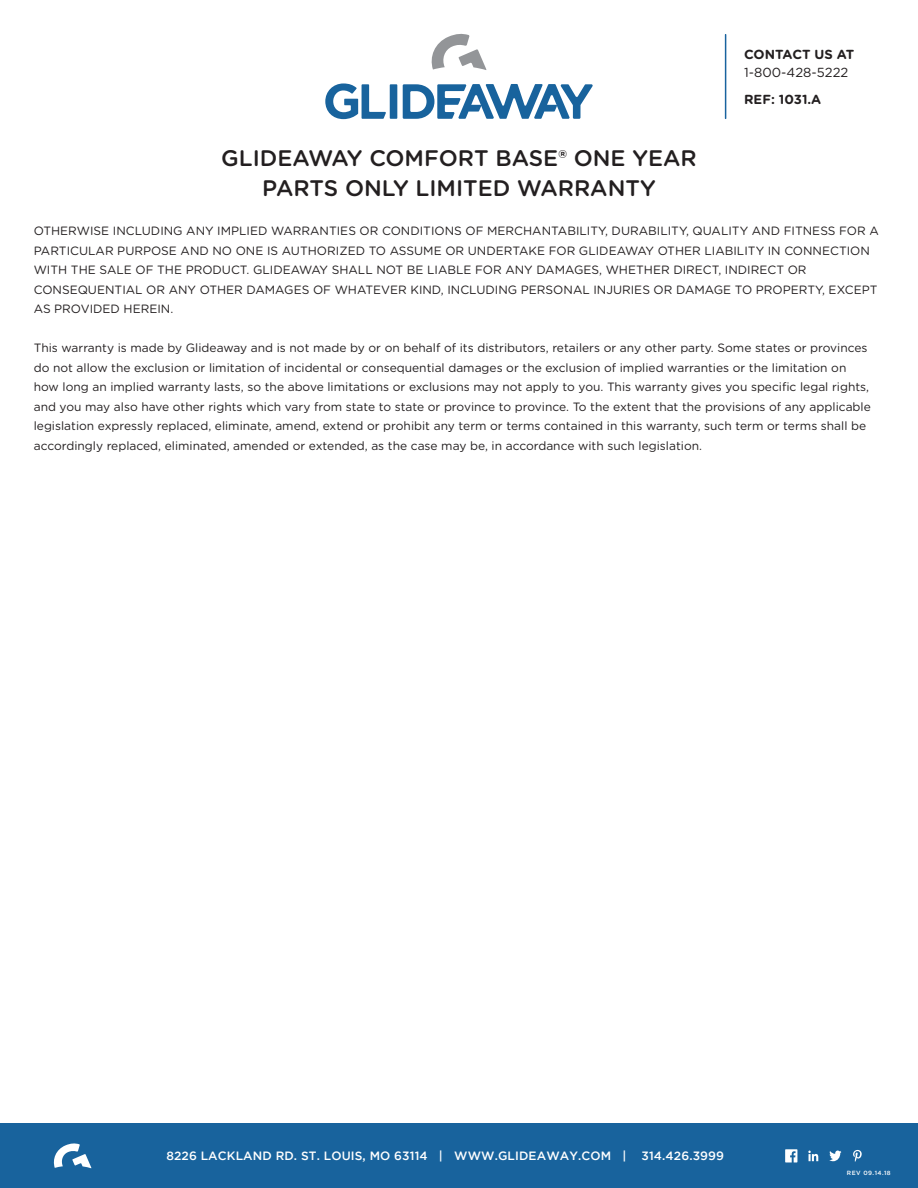
<style>
.page{position:relative;width:918px;height:1188px;background:#fff}
.page>*{position:absolute;margin:0;border:0;box-sizing:border-box;transform-origin:0 0}
.t1{font:500 22.5px/30px "Gotham Rounded";color:#231f20;text-align:center}
.t2{font:700 13.2px "Gotham Rounded";color:#231f20}
.t3{font:13.2px "Gotham Rounded";color:#231f20}
.t4{font:12px/19.5px "Gotham Rounded";color:#231f20}
.t5{font:500 12px "Gotham";letter-spacing:.01em;color:#fff}
.t6{font:500 6px "Gotham";letter-spacing:.075em;color:#fff}
</style>
<div class="page">
<hr style="left:725px;top:35px;width:1px;height:83px;background:#19639e">
<div style="left:0;top:1124px;width:918px;height:64px;background:#18639d"></div>
<svg style="left:53px;top:1143px;width:38px;height:25px"></svg>
<svg style="left:853px;top:1150px;width:9px;height:12px"></svg>
<svg style="left:785px;top:1149px;width:12px;height:13px"></svg>
<svg style="left:808px;top:1151px;width:10px;height:10px"></svg>
<svg style="left:829px;top:1151px;width:13px;height:10px"></svg>
<svg style="left:325px;top:83px;width:268px;height:36px"></svg>
<svg style="left:431px;top:33px;width:55px;height:37px"></svg>
<h1 class="t1" style="left:221px;top:143px;width:477px">GLIDEAWAY COMFORT BASE® ONE YEAR<br>PARTS ONLY LIMITED WARRANTY</h1>
<p class="t2" style="left:744px;top:45px;width:112px">CONTACT US AT</p>
<p class="t3" style="left:744px;top:64px;width:106px">1-800-428-5222</p>
<p class="t2" style="left:744px;top:90px;width:79px">REF: 1031.A</p>
<p class="t4" style="left:34px;top:221px;width:847px">OTHERWISE INCLUDING ANY IMPLIED WARRANTIES OR CONDITIONS OF MERCHANTABILITY, DURABILITY, QUALITY AND FITNESS FOR A PARTICULAR PURPOSE AND NO ONE IS AUTHORIZED TO ASSUME OR UNDERTAKE FOR GLIDEAWAY OTHER LIABILITY IN CONNECTION WITH THE SALE OF THE PRODUCT. GLIDEAWAY SHALL NOT BE LIABLE FOR ANY DAMAGES, WHETHER DIRECT, INDIRECT OR CONSEQUENTIAL OR ANY OTHER DAMAGES OF WHATEVER KIND, INCLUDING PERSONAL INJURIES OR DAMAGE TO PROPERTY, EXCEPT AS PROVIDED HEREIN.</p>
<p class="t4" style="left:34px;top:338px;width:839px">This warranty is made by Glideaway and is not made by or on behalf of its distributors, retailers or any other party. Some states or provinces do not allow the exclusion or limitation of incidental or consequential damages or the exclusion of implied warranties or the limitation on how long an implied warranty lasts, so the above limitations or exclusions may not apply to you. This warranty gives you specific legal rights, and you may also have other rights which vary from state to state or province to province. To the extent that the provisions of any applicable legislation expressly replaced, eliminate, amend, extend or prohibit any term or terms contained in this warranty, such term or terms shall be accordingly replaced, eliminated, amended or extended, as the case may be, in accordance with such legislation.</p>
<p class="t5" style="left:166px;top:1149px;width:559px">8226 LACKLAND RD. ST. LOUIS, MO 63114 | WWW.GLIDEAWAY.COM | 314.426.3999</p>
<p class="t6" style="left:847px;top:1170px;width:45px">REV 09.14.18</p>
</div>
